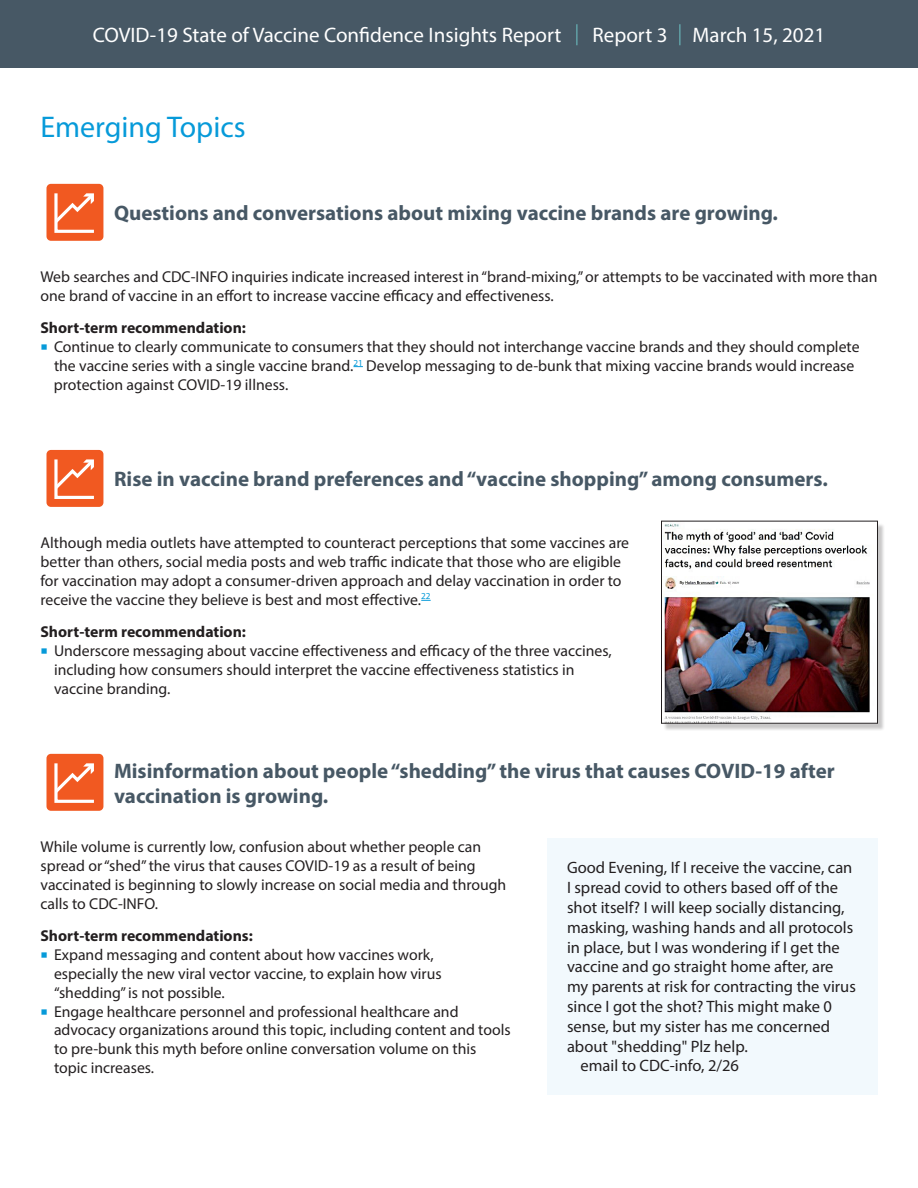
<style>
.page{position:relative;width:918px;height:1188px;background:#fff}
.page>*{position:absolute;margin:0;border:0;box-sizing:border-box;transform-origin:0 0}
.t1{font:30px "Myriad Pro";color:#069ad9}
.t2{font:700 21px/25.2px "Myriad Pro";color:#475865}
.t3{font:21px "Myriad Pro";color:#fff}
.t4{font:16.5px/19.8px "Myriad Pro";color:#231f20}
.t5{font:15.75px/18.9px "Myriad Pro";color:#231f20}
.t6{font:700 15.75px "Myriad Pro";color:#231f20}
.s1{font-weight:300;color:#6fcaca}
</style>
<div class="page">
<div style="left:0;top:0;width:918px;height:68px;background:#475865"></div>
<div style="left:663px;top:523px;width:223px;height:208px;background:#231f20;opacity:.25"></div>
<img style="left:663px;top:523px;width:213px;height:198px">
<div style="left:661px;top:521px;width:217px;height:202px;border:1px solid #231f20"></div>
<div style="left:547px;top:838px;width:331px;height:256px;background:#f2f9fd"></div>
<svg style="left:46px;top:184px;width:57px;height:57px"></svg>
<div style="left:47px;top:184px;width:56px;height:57px;background:#f15921;border-radius:4px"></div>
<svg style="left:54px;top:193px;width:40px;height:40px"></svg>
<svg style="left:46px;top:450px;width:57px;height:57px"></svg>
<div style="left:47px;top:450px;width:56px;height:57px;background:#f15921;border-radius:4px"></div>
<svg style="left:54px;top:459px;width:40px;height:40px"></svg>
<svg style="left:46px;top:754px;width:57px;height:57px"></svg>
<div style="left:47px;top:754px;width:56px;height:57px;background:#f15921;border-radius:4px"></div>
<svg style="left:54px;top:763px;width:40px;height:40px"></svg>
<h2 class="t3" style="left:93px;top:22px;width:734px">COVID-19 State of Vaccine Confidence Insights Report <span class="s1">|</span> Report 3 <span class="s1">|</span> March 15, 2021</h2>
<h3 class="t1" style="left:40px;top:108px;width:207px">Emerging Topics</h3>
<h4 class="t2" style="left:114px;top:200px;width:666px">Questions and conversations about mixing vaccine brands are growing.</h4>
<p class="t5" style="left:40px;top:267px;width:839px">Web searches and CDC-INFO inquiries indicate increased interest in “brand-mixing,” or attempts to be vaccinated with more than one brand of vaccine in an effort to increase vaccine efficacy and effectiveness.</p>
<h5 class="t6" style="left:40px;top:318px;width:207px">Short-term recommendation:</h5>
<p class="t5" style="left:54px;top:337px;width:807px">Continue to clearly communicate to consumers that they should not interchange vaccine brands and they should complete the vaccine series with a single vaccine brand.<sup>21</sup> Develop messaging to de-bunk that mixing vaccine brands would increase protection against COVID-19 illness.</p>
<h4 class="t2" style="left:114px;top:466px;width:715px">Rise in vaccine brand preferences and “vaccine shopping” among consumers.</h4>
<p class="t5" style="left:40px;top:533px;width:590px">Although media outlets have attempted to counteract perceptions that some vaccines are better than others, social media posts and web traffic indicate that those who are eligible for vaccination may adopt a consumer-driven approach and delay vaccination in order to receive the vaccine they believe is best and most effective.<sup>22</sup></p>
<h5 class="t6" style="left:40px;top:621px;width:207px">Short-term recommendation:</h5>
<p class="t5" style="left:54px;top:641px;width:559px">Underscore messaging about vaccine effectiveness and efficacy of the three vaccines, including how consumers should interpret the vaccine effectiveness statistics in vaccine branding.</p>
<h4 class="t2" style="left:114px;top:757px;width:722px">Misinformation about people “shedding” the virus that causes COVID-19 after vaccination is growing.</h4>
<p class="t5" style="left:40px;top:837px;width:467px">While volume is currently low, confusion about whether people can spread or “shed” the virus that causes COVID-19 as a result of being vaccinated is beginning to slowly increase on social media and through calls to CDC-INFO.</p>
<h5 class="t6" style="left:40px;top:925px;width:214px">Short-term recommendations:</h5>
<p class="t5" style="left:54px;top:945px;width:389px">Expand messaging and content about how vaccines work, especially the new viral vector vaccine, to explain how virus “shedding” is not possible.</p>
<p class="t5" style="left:54px;top:1002px;width:458px">Engage healthcare personnel and professional healthcare and advocacy organizations around this topic, including content and tools to pre-bunk this myth before online conversation volume on this topic increases.</p>
<p class="t4" style="left:567px;top:858px;width:290px">Good Evening, If I receive the vaccine, can I spread covid to others based off of the shot itself? I will keep socially distancing, masking, washing hands and all protocols in place, but I was wondering if I get the vaccine and go straight home after, are my parents at risk for contracting the virus since I got the shot? This might make 0 sense, but my sister has me concerned about "shedding" Plz help.</p>
<p class="t4" style="left:580px;top:1056px;width:160px">email to CDC-info, 2/26</p>
</div>
